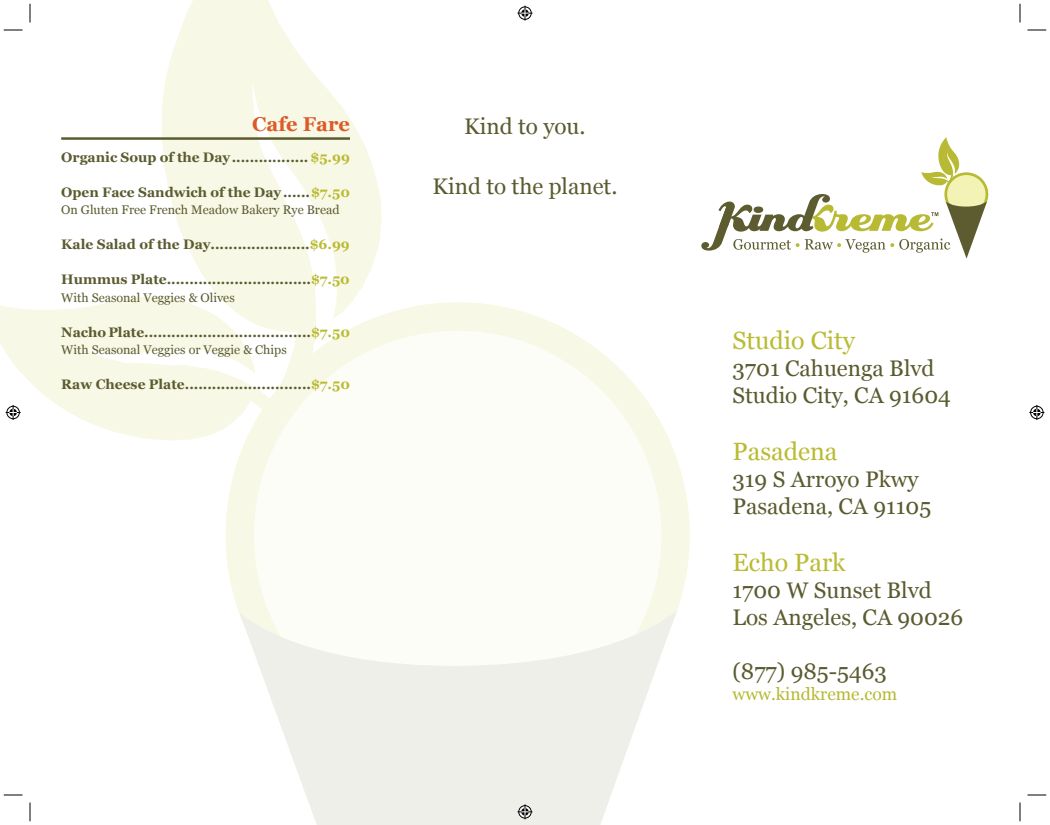
<style>
.page{position:relative;width:1050px;height:825px;background:#fff}
.page>*{position:absolute;margin:0;border:0;box-sizing:border-box;transform-origin:0 0}
.t1{font:25px "Georgia";color:#babb32}
.t2{font:22.5px "Georgia";color:#5a5b2f}
.t3{font:700 20px "Georgia";color:#db5b28}
.t4{font:17.5px "Georgia";color:#b7b832}
.t5{font:700 13.75px "Georgia";color:#5a5b2f}
.t6{font:12.5px "Georgia";color:#5a5b2f}
.s1{color:#babb32}
</style>
<div class="page">
<svg style="left:0;top:297px;width:188px;height:144px;fill:#f8f8e6"></svg>
<svg style="left:188px;top:302px;width:502px;height:310px"></svg>
<svg style="left:239px;top:610px;width:438px;height:215px;fill:#efefea"></svg>
<svg style="left:162px;top:0;width:220px;height:420px;fill:#f8f8e6"></svg>
<svg style="left:701px;top:137px;width:288px;height:122px"></svg>
<hr style="left:61px;top:137px;width:289px;height:3px;background:#5a5b2f">
<svg style="left:4px;top:29px;width:18px;height:2px"></svg>
<svg style="left:1028px;top:29px;width:18px;height:2px"></svg>
<svg style="left:4px;top:794px;width:18px;height:2px"></svg>
<svg style="left:1028px;top:794px;width:18px;height:2px"></svg>
<svg style="left:29px;top:4px;width:2px;height:18px"></svg>
<svg style="left:29px;top:802px;width:2px;height:19px"></svg>
<svg style="left:1019px;top:4px;width:2px;height:18px"></svg>
<svg style="left:1019px;top:802px;width:2px;height:19px"></svg>
<svg style="left:518px;top:6px;width:14px;height:15px"></svg>
<svg style="left:518px;top:804px;width:14px;height:15px"></svg>
<svg style="left:6px;top:405px;width:15px;height:15px"></svg>
<svg style="left:1029px;top:405px;width:15px;height:15px"></svg>
<p class="t3" style="left:252px;top:111px;width:99px">Cafe Fare</p>
<p class="t5" style="left:61px;top:148px;width:290px">Organic Soup of the Day................. <span class="s1">$5.99</span></p>
<p class="t5" style="left:61px;top:183px;width:290px">Open Face Sandwich of the Day......<span class="s1">$7.50</span></p>
<p class="t6" style="left:61px;top:202px;width:280px">On Gluten Free French Meadow Bakery Rye Bread</p>
<p class="t5" style="left:61px;top:235px;width:290px">Kale Salad of the Day......................<span class="s1">$6.99</span></p>
<p class="t5" style="left:61px;top:270px;width:290px">Hummus Plate................................<span class="s1">$7.50</span></p>
<p class="t6" style="left:61px;top:290px;width:175px">With Seasonal Veggies &amp; Olives</p>
<p class="t5" style="left:61px;top:323px;width:290px">Nacho Plate.....................................<span class="s1">$7.50</span></p>
<p class="t6" style="left:61px;top:342px;width:227px">With Seasonal Veggies or Veggie &amp; Chips</p>
<p class="t5" style="left:61px;top:375px;width:290px">Raw Cheese Plate............................<span class="s1">$7.50</span></p>
<p class="t2" style="left:464px;top:112px;width:123px">Kind to you.</p>
<p class="t2" style="left:433px;top:172px;width:186px">Kind to the planet.</p>
<p class="t1" style="left:732px;top:326px;width:124px">Studio City</p>
<p class="t2" style="left:732px;top:355px;width:204px">3701 Cahuenga Blvd</p>
<p class="t2" style="left:732px;top:382px;width:220px">Studio City, CA 91604</p>
<p class="t1" style="left:732px;top:437px;width:107px">Pasadena</p>
<p class="t2" style="left:732px;top:466px;width:188px">319 S Arroyo Pkwy</p>
<p class="t2" style="left:732px;top:493px;width:200px">Pasadena, CA 91105</p>
<p class="t1" style="left:732px;top:548px;width:115px">Echo Park</p>
<p class="t2" style="left:732px;top:577px;width:201px">1700 W Sunset Blvd</p>
<p class="t2" style="left:732px;top:604px;width:232px">Los Angeles, CA 90026</p>
<p class="t2" style="left:732px;top:658px;width:156px">(877) 985-5463</p>
<p class="t4" style="left:732px;top:684px;width:166px">www.kindkreme.com</p>
</div>
